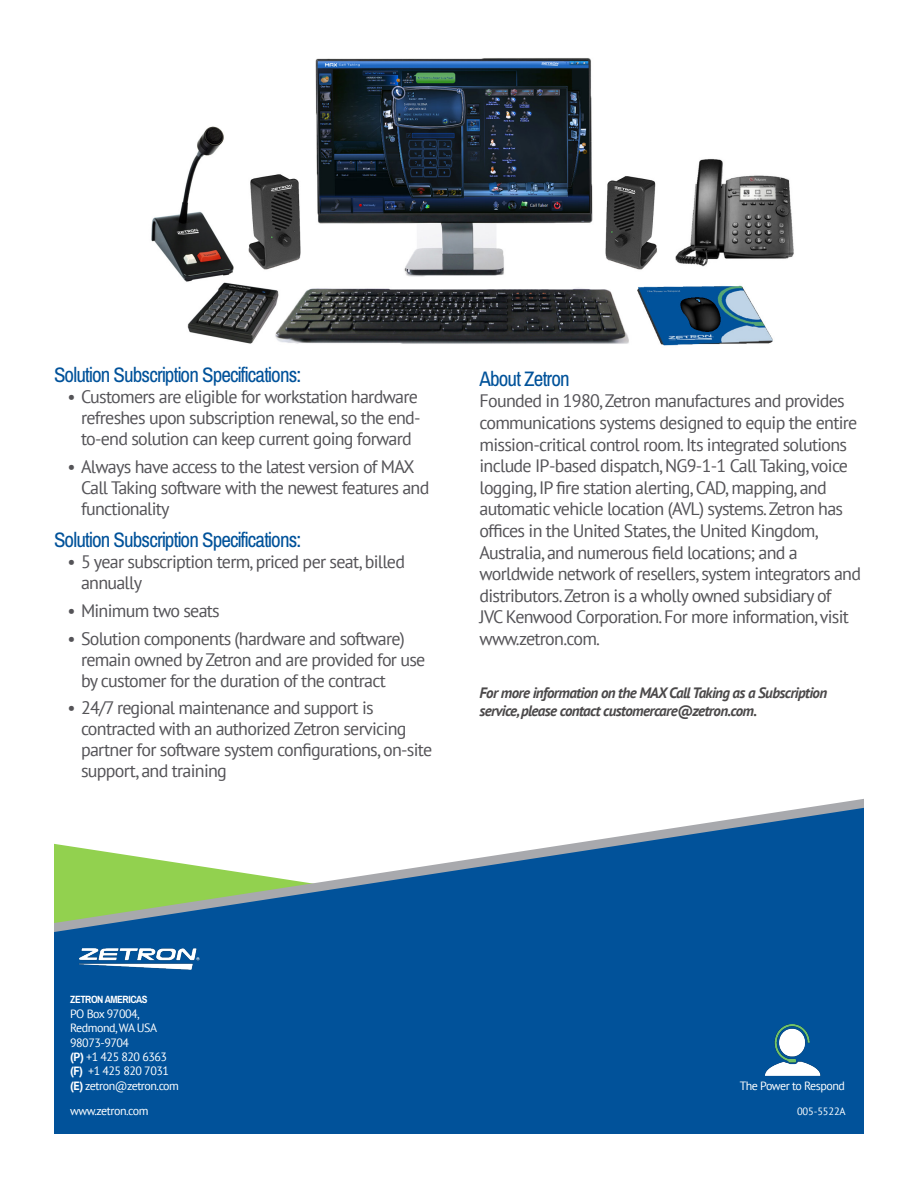
<style>
.page{position:relative;width:918px;height:1188px;background:#fff}
.page>*{position:absolute;margin:0;border:0;box-sizing:border-box;transform-origin:0 0}
.Subheader_2{font:21px "Archivo Narrow";letter-spacing:-.04em;color:#01529a}
.Paragraph_Style_1{font:18px/21.6px "PT Sans";letter-spacing:-.04em;color:#545357}
.Body_Copy{font:italic 700 15px/18px "PT Sans";letter-spacing:-.04em;color:#4b494a}
.Body_Copy-2{font:12px/14.4px "PT Sans";letter-spacing:-.04em;color:#fff}
.t1{font:10.65px "Arial";letter-spacing:.01em;color:#fff}
.t2{font:700 10.5px "Archivo Narrow";letter-spacing:-.04em;color:#fff}
.trademark_text{font:10.5px "PT Sans";letter-spacing:-.015em;color:#fff}
.s1{font-weight:700}
</style>
<div class="page">
<svg style="left:54px;top:808px;width:810px;height:326px;background:#2b6fa4"></svg>
<img style="left:74px;top:946px;width:128px;height:26px">
<img style="left:763px;top:1021px;width:59px;height:58px">
<img style="left:151px;top:58px;width:643px;height:288px">
<p class="Subheader_2" style="left:54px;top:362px;width:249px">Solution Subscription Specifications:</p>
<p class="Paragraph_Style_1" style="left:81px;top:386px;width:341px;line-height:21px;text-indent:-14px">• Customers are eligible for workstation hardware refreshes upon subscription renewal, so the end&shy;to-end solution can keep current going forward</p>
<p class="Paragraph_Style_1" style="left:81px;top:456px;width:350px;line-height:21px;text-indent:-14px">• Always have access to the latest version of MAX<br>Call Taking software with the newest features and functionality</p>
<p class="Subheader_2" style="left:54px;top:527px;width:249px">Solution Subscription Specifications:</p>
<p class="Paragraph_Style_1" style="left:81px;top:551px;width:326px;line-height:21px;text-indent:-14px">• 5 year subscription term, priced per seat, billed annually</p>
<p class="Paragraph_Style_1" style="left:68px;top:599px;width:154px">• Minimum two seats</p>
<p class="Paragraph_Style_1" style="left:81px;top:627px;width:346px;line-height:21px;text-indent:-14px">• Solution components (hardware and software) remain owned by Zetron and are provided for use by customer for the duration of the contract</p>
<p class="Paragraph_Style_1" style="left:81px;top:697px;width:353px;line-height:21px;text-indent:-14px">• 24/7 regional maintenance and support is contracted with an authorized Zetron servicing partner for software system configurations, on-site support, and training</p>
<p class="Subheader_2" style="left:480px;top:366px;width:92px">About Zetron</p>
<p class="Paragraph_Style_1" style="left:480px;top:390px;width:383px">Founded in 1980, Zetron manufactures and provides communications systems designed to equip the entire mission-critical control room. Its integrated solutions include IP-based dispatch, NG9-1-1 Call Taking, voice logging, IP fire station alerting, CAD, mapping, and automatic vehicle location (AVL) systems. Zetron has offices in the United States, the United Kingdom, Australia, and numerous field locations; and a worldwide network of resellers, system integrators and distributors. Zetron is a wholly owned subsidiary of<br>JVC Kenwood Corporation. For more information, visit www.zetron.com.</p>
<p class="Body_Copy" style="left:480px;top:684px;width:349px">For more information on the MAX Call Taking as a Subscription service, please contact customercare@zetron.com.</p>
<p class="t2" style="left:70px;top:993px;width:79px">ZETRON AMERICAS</p>
<p class="Body_Copy-2" style="left:70px;top:1006px;width:110px">PO Box 97004,<br>Redmond, WA USA<br>98073-9704<br><span class="s1">(P)</span> +1 425 820 6363 <span class="s1">(F)</span> +1 425 820 7031 <span class="s1">(E)</span> zetron@zetron.com</p>
<p class="Body_Copy-2" style="left:70px;top:1103px;width:80px">www.zetron.com</p>
<p class="t1" style="left:736px;top:1078px;width:115px">The Power to Respond</p>
<p class="Body_Copy-2" style="left:740px;top:1078px;width:107px">The Power to Respond</p>
<p class="trademark_text" style="left:797px;top:1105px;width:50px">005-5522A</p>
</div>
